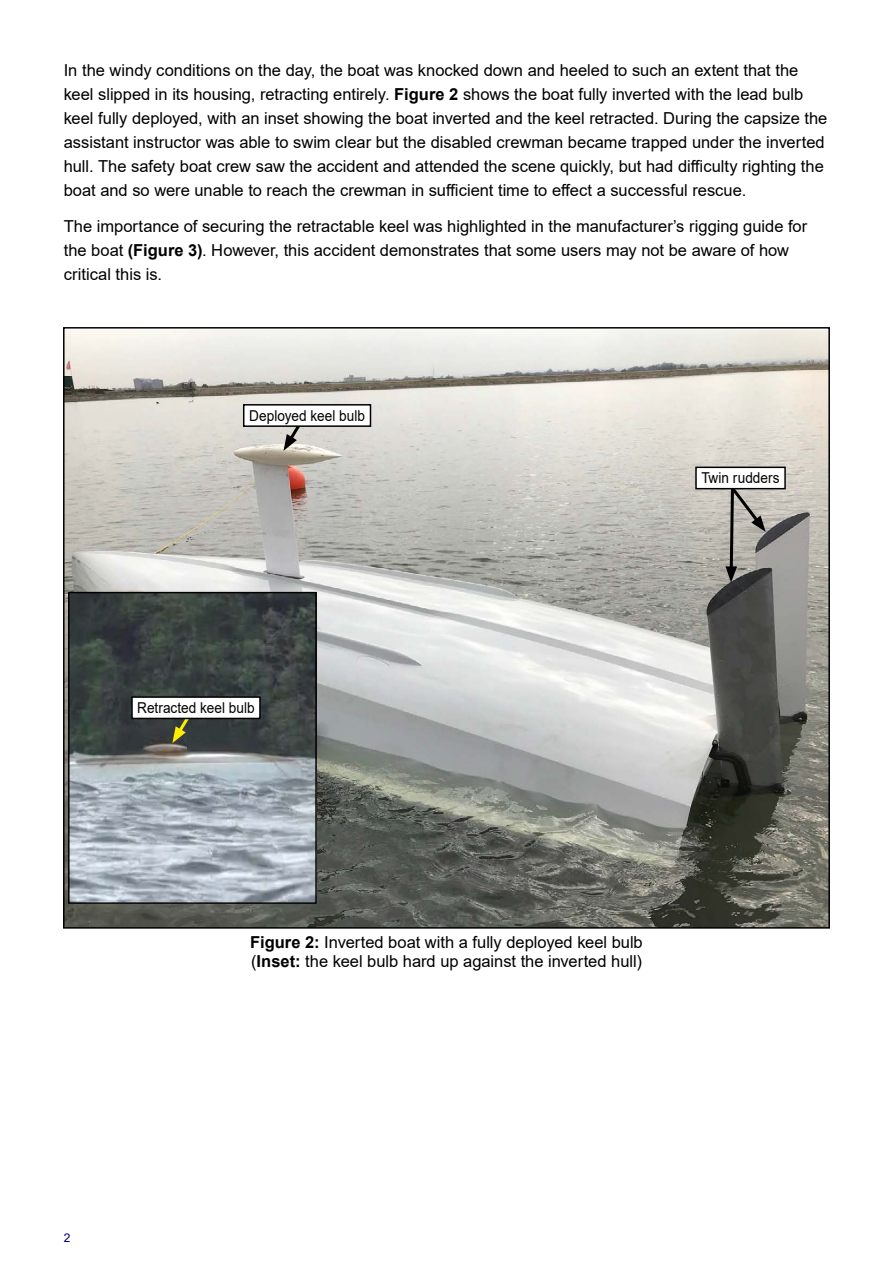
<style>
.page{position:relative;width:893px;height:1263px;background:#fff}
.page>*{position:absolute;margin:0;border:0;box-sizing:border-box;transform-origin:0 0}
._3_0_Main_Body_Text{font:16.5px/24px "Arial";color:#000}
.Figure_Caption{font:16.5px/19.5px "Arial";letter-spacing:-.005em;color:#000}
.t1{font:15px "Arial";letter-spacing:.005em;color:#000;scale:.91 1}
.t2{font:12px "Arial";color:#000080}
.s1{font-weight:700}
.s2{font-family:"Arial MT2"}
</style>
<div class="page">
<img style="left:66px;top:330px;width:761px;height:596px">
<img style="left:71px;top:595px;width:243px;height:306px">
<div style="left:68px;top:592px;width:249px;height:312px;border:2px solid #000"></div>
<svg style="left:724px;top:489px;width:42px;height:93px;background:#93908a"></svg>
<div style="left:696px;top:467px;width:89px;height:22px;background:#fff"></div>
<div style="left:695px;top:467px;width:91px;height:22px;border:2px solid #000"></div>
<svg style="left:172px;top:719px;width:27px;height:24px"></svg>
<div style="left:132px;top:697px;width:128px;height:21px;background:#fff"></div>
<div style="left:131px;top:696px;width:130px;height:23px;border:2px solid #000"></div>
<svg style="left:283px;top:427px;width:27px;height:24px"></svg>
<div style="left:244px;top:405px;width:126px;height:21px;background:#fff"></div>
<div style="left:243px;top:404px;width:128px;height:23px;border:2px solid #000"></div>
<p class="_3_0_Main_Body_Text" style="left:64px;top:58px;width:765px">In the windy conditions on the day, the boat was knocked down and heeled to such an extent that the keel slipped in its housing, retracting entirely. <span class="s1">Figure 2</span> shows the boat fully inverted with the lead bulb keel fully deployed, with an inset showing the boat inverted and the keel retracted. During the capsize the assistant instructor was able to swim clear but the disabled crewman became trapped under the inverted <span class="s2">hull. The safety boat crew saw the accident and attended the scene quickly, but had difficulty righting the boat and so were unable to reach the crewman in sufficient time to effect a successful rescue.</span></p>
<p class="_3_0_Main_Body_Text" style="left:64px;top:214px;width:745px">The importance of securing the retractable keel was highlighted in the manufacturer’s rigging guide for the boat <span class="s1">(Figure 3)</span>. However, this accident demonstrates that some users may not be aware of how critical this is.</p>
<p class="t1" style="left:249px;top:405px;width:129px">Deployed keel bulb</p>
<p class="t1" style="left:137px;top:698px;width:130px">Retracted keel bulb</p>
<p class="t1" style="left:701px;top:468px;width:88px">Twin rudders</p>
<p class="Figure_Caption" style="left:250px;top:932px;width:394px"><span class="s1">Figure 2:</span> Inverted boat with a fully deployed keel bulb (<span class="s1">Inset:</span> the keel bulb hard up against the inverted hull)</p>
<p class="t2" style="left:64px;top:1229px;width:8px">2</p>
</div>
